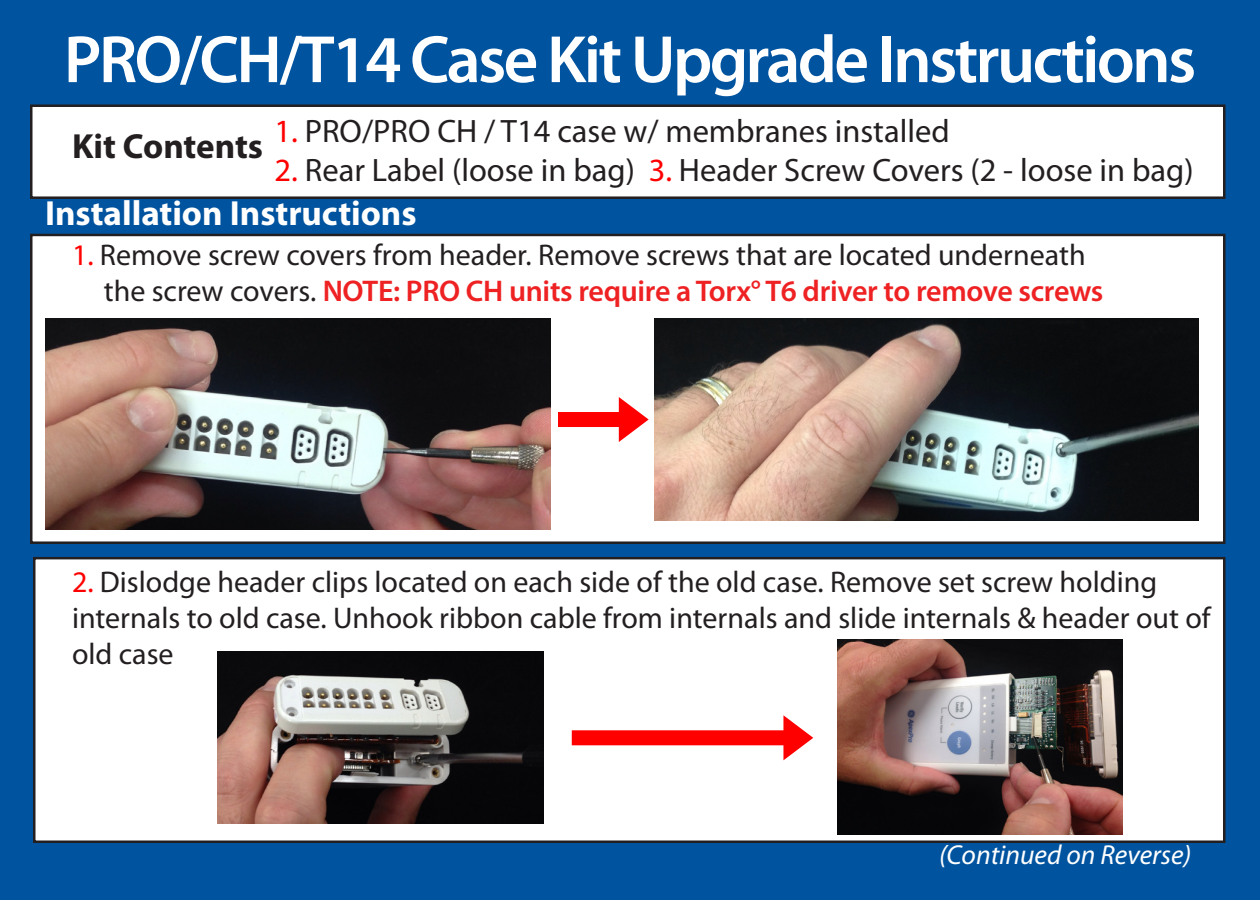
<style>
.page{position:relative;width:1260px;height:900px;background:#00539f}
.page>*{position:absolute;margin:0;border:0;box-sizing:border-box;transform-origin:0 0}
.t1{font:600 67.5px "Myriad Pro";letter-spacing:-.04em;color:#fff}
.t2{font:700 35px "Myriad Pro";color:#fff}
.t3{font:700 35px "Myriad Pro";color:#231f20}
.t4{font:32.5px "Myriad Pro";color:#231f20}
.t5{font:30px/36px "Myriad Pro";color:#231f20}
.t6{font:600 30px "Myriad Pro";letter-spacing:-.01em;color:#ee2123}
.t7{font:italic 27.5px "Myriad Pro";color:#fff}
.s1{color:#f00}
.s2{font-weight:400;color:#231f20}
</style>
<div class="page">
<div style="left:31px;top:106px;width:1193px;height:92px;background:#fff"></div>
<div style="left:30px;top:104px;width:1196px;height:95px;border:2px solid #231f20"></div>
<div style="left:34px;top:558px;width:1190px;height:284px;background:#fff"></div>
<div style="left:33px;top:557px;width:1193px;height:286px;border:2px solid #231f20"></div>
<div style="left:31px;top:235px;width:1193px;height:308px;background:#fff"></div>
<div style="left:30px;top:234px;width:1196px;height:310px;border:2px solid #231f20"></div>
<div style="left:559px;top:413px;width:65px;height:13px;background:#f00"></div>
<svg style="left:619px;top:397px;width:30px;height:45px"></svg>
<img style="left:45px;top:318px;width:506px;height:212px">
<img style="left:654px;top:318px;width:544px;height:203px">
<img style="left:838px;top:640px;width:285px;height:195px">
<img style="left:218px;top:652px;width:326px;height:171px">
<div style="left:572px;top:732px;width:216px;height:12px;background:#f00"></div>
<svg style="left:783px;top:715px;width:30px;height:45px"></svg>
<p class="t1" style="left:64px;top:17px;width:1134px">PRO/CH/T14 Case Kit Upgrade Instructions</p>
<p class="t4" style="left:275px;top:111px;width:677px"><span class="s1">1.</span> PRO/PRO CH / T14 case w/ membranes installed</p>
<p class="t4" style="left:275px;top:150px;width:921px"><span class="s1">2.</span> Rear Label (loose in bag) <span class="s1">3.</span> Header Screw Covers (2 - loose in bag)</p>
<p class="t2" style="left:45px;top:191px;width:373px">Installation Instructions</p>
<p class="t5" style="left:72px;top:236px;width:1015px"><span class="s1">1.</span> Remove screw covers from header. Remove screws that are located underneath</p>
<p class="t6" style="left:104px;top:272px;width:1001px"><span class="s2">the screw covers.</span> NOTE: PRO CH units require a Torx° T6 driver to remove screws</p>
<p class="t3" style="left:72px;top:124px;width:193px">Kit Contents</p>
<p class="t5" style="left:72px;top:563px;width:1140px"><span class="s1">2.</span> Dislodge header clips located on each side of the old case. Remove set screw holding internals to old case. Unhook ribbon cable from internals and slide internals &amp; header out of old case</p>
<p class="t7" style="left:939px;top:837px;width:254px">(Continued on Reverse)</p>
</div>
